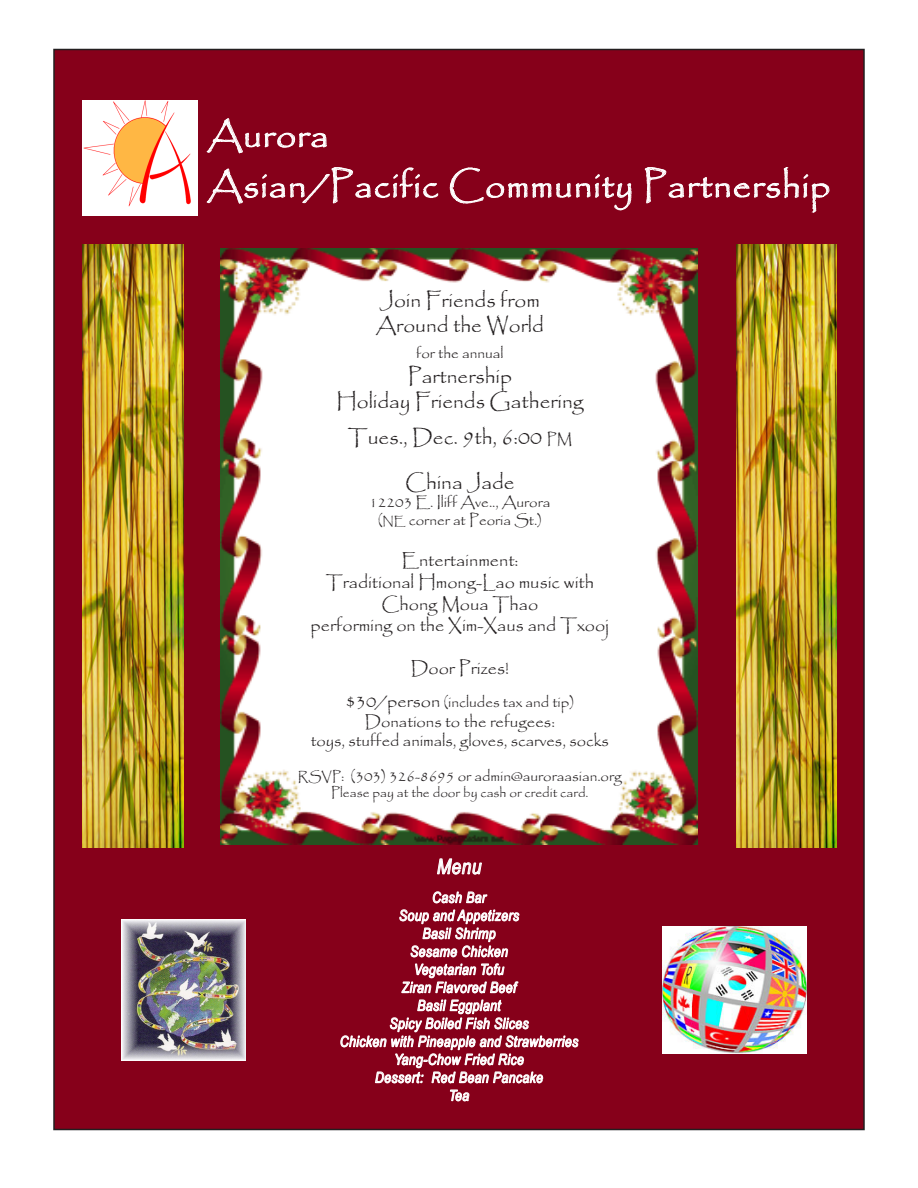
<style>
.page{position:relative;width:918px;height:1188px;background:#fff}
.page>*{position:absolute;margin:0;border:0;box-sizing:border-box;transform-origin:0 0}
.t1{font:36px "Papyrus";letter-spacing:.025em;color:#fff}
.t2{font:21px/25.2px "Papyrus";color:#231f20}
.t3{font:italic 21px "Arial Narrow";color:#fff}
.t4{font:18px "Papyrus";color:#231f20}
.t5{font:16.5px "Papyrus";color:#231f20}
.t6{font:italic 15px "Arial Narrow";letter-spacing:.025em;color:#fff}
.t7{font:15px "Papyrus";color:#231f20}
.t8{font:13.5px "Papyrus";color:#231f20}
.s1{font-size:15px}
.s2{font-size:12px}
.s3{font-size:18px}
.s4{font-size:13.5px}
</style>
<div class="page">
<div style="left:54px;top:50px;width:810px;height:1080px;background:#86001a"></div>
<img style="left:83px;top:101px;width:115px;height:115px">
<svg style="left:206px;top:118px;width:121px;height:36px"></svg>
<svg style="left:206px;top:167px;width:233px;height:37px"></svg>
<svg style="left:449px;top:167px;width:183px;height:44px"></svg>
<svg style="left:644px;top:167px;width:186px;height:46px"></svg>
<img style="left:662px;top:926px;width:144px;height:128px">
<img style="left:121px;top:919px;width:125px;height:142px">
<svg style="left:437px;top:858px;width:45px;height:17px"></svg>
<svg style="left:340px;top:891px;width:239px;height:211px"></svg>
<img style="left:220px;top:248px;width:478px;height:596px">
<img style="left:83px;top:244px;width:101px;height:604px">
<img style="left:736px;top:244px;width:101px;height:604px">
<p class="t1" style="left:207px;top:113px;width:123px">Aurora</p>
<p class="t1" style="left:207px;top:164px;width:625px">Asian/Pacific Community Partnership</p>
<p class="t2" style="left:376px;top:287px;width:169px">Join Friends from<br>Around the World</p>
<p class="t7" style="left:416px;top:344px;width:89px">for the annual</p>
<p class="t2" style="left:408px;top:363px;width:106px">Partnership</p>
<p class="t2" style="left:336px;top:388px;width:249px">Holiday Friends Gathering</p>
<p class="t2" style="left:348px;top:424px;width:226px">Tues., Dec. 9th, 6:00 <span class="s1">PM</span></p>
<p class="t2" style="left:405px;top:469px;width:111px">China Jade</p>
<p class="t7" style="left:369px;top:493px;width:183px">12203 E. Iliff Ave.., Aurora</p>
<p class="t7" style="left:378px;top:511px;width:166px">(<span class="s2">NE</span> corner at Peoria St.)</p>
<p class="t4" style="left:401px;top:550px;width:119px">Entertainment:</p>
<p class="t4" style="left:326px;top:571px;width:270px">Traditional Hmong-Lao music with</p>
<p class="t4" style="left:382px;top:593px;width:158px">Chong Moua Thao</p>
<p class="t4" style="left:311px;top:615px;width:300px">performing on the Xim-Xaus and Txooj</p>
<p class="t4" style="left:411px;top:658px;width:100px">Door Prizes!</p>
<p class="t7" style="left:346px;top:693px;width:230px"><span class="s3">$30/person</span> (includes tax and tip)</p>
<p class="t5" style="left:365px;top:711px;width:191px">Donations to the refugees:</p>
<p class="t5" style="left:311px;top:731px;width:300px">toys, stuffed animals, gloves, scarves, socks</p>
<p class="t7" style="left:298px;top:767px;width:325px"><span class="s4">RSVP</span>: (303) 326-8695 or admin@auroraasian.org</p>
<p class="t8" style="left:331px;top:784px;width:259px">Please pay at the door by cash or credit card.</p>
<p class="t3" style="left:437px;top:852px;width:46px">Menu</p>
<p class="t6" style="left:432px;top:887px;width:55px">Cash Bar</p>
<p class="t6" style="left:399px;top:905px;width:122px">Soup and Appetizers</p>
<p class="t6" style="left:422px;top:923px;width:75px">Basil Shrimp</p>
<p class="t6" style="left:410px;top:941px;width:99px">Sesame Chicken</p>
<p class="t6" style="left:414px;top:959px;width:92px">Vegetarian Tofu</p>
<p class="t6" style="left:402px;top:977px;width:116px">Ziran Flavored Beef</p>
<p class="t6" style="left:417px;top:995px;width:85px">Basil Eggplant</p>
<p class="t6" style="left:389px;top:1013px;width:141px">Spicy Boiled Fish Slices</p>
<p class="t6" style="left:340px;top:1031px;width:240px">Chicken with Pineapple and Strawberries</p>
<p class="t6" style="left:394px;top:1049px;width:131px">Yang-Chow Fried Rice</p>
<p class="t6" style="left:375px;top:1067px;width:169px">Dessert: Red Bean Pancake</p>
<p class="t6" style="left:449px;top:1085px;width:22px">Tea</p>
</div>
